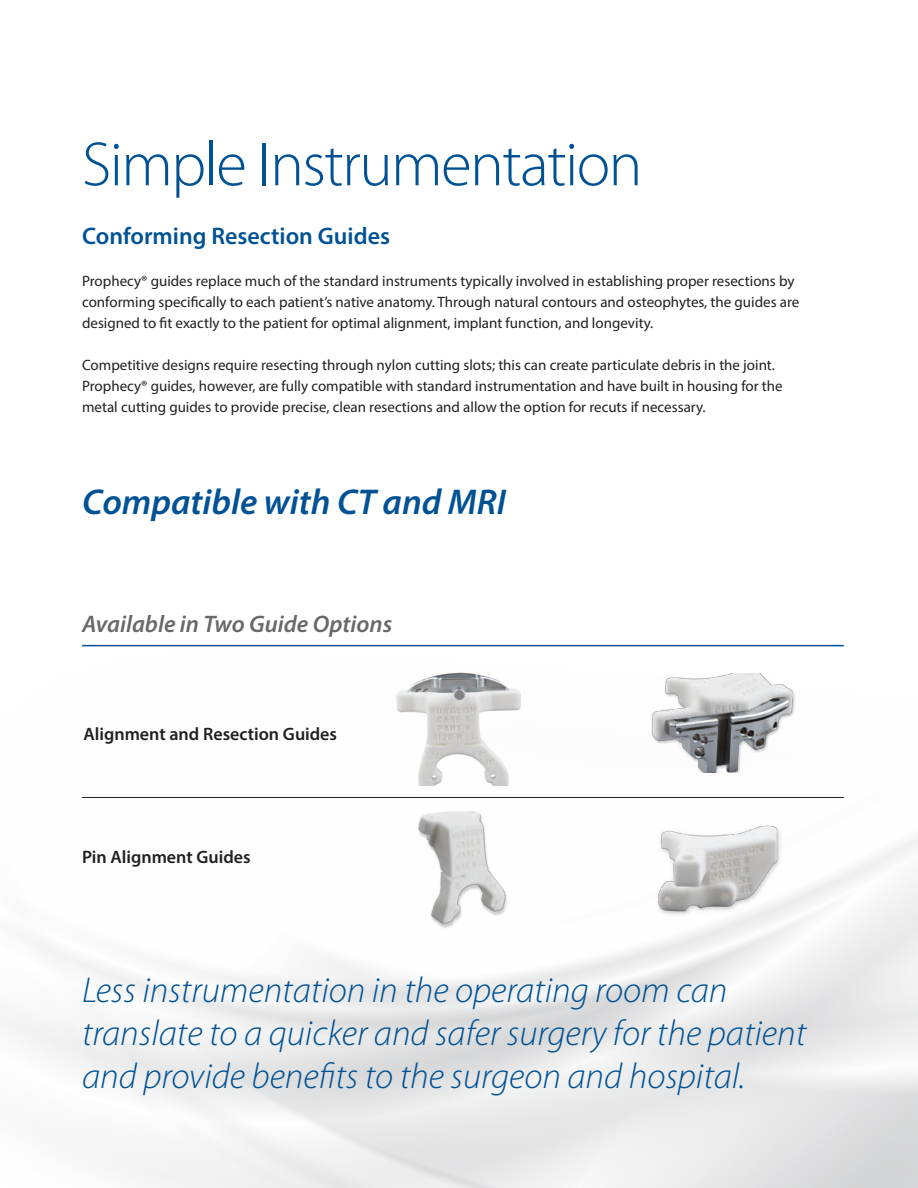
<style>
.page{position:relative;width:918px;height:1188px;background:#fff}
.page>*{position:absolute;margin:0;border:0;box-sizing:border-box;transform-origin:0 0}
.t1{font:300 63px "Myriad Pro";letter-spacing:-.025em;color:#005294}
.t2{font:italic 300 36px/43.2px "Myriad Pro";color:#005294}
.t3{font:italic 600 36px "Myriad Pro";color:#005294}
.t4{font:italic 600 24px "Myriad Pro";color:#69696c}
.t5{font:600 24px "Myriad Pro";color:#005294}
.t6{font:600 18px "Myriad Pro";color:#231f20}
.t7{font:15px/21px "Myriad Pro";color:#231f20}
</style>
<div class="page">
<hr style="left:82px;top:797px;width:762px;height:1px;background:#231f20">
<hr style="left:82px;top:645px;width:762px;height:1px;background:#005294">
<img style="left:396px;top:672px;width:126px;height:114px">
<img style="left:417px;top:811px;width:91px;height:118px">
<img style="left:652px;top:824px;width:143px;height:96px">
<img style="left:650px;top:674px;width:146px;height:99px">
<h1 class="t1" style="left:82px;top:130px;width:562px">Simple Instrumentation</h1>
<h3 class="t5" style="left:82px;top:220px;width:310px">Conforming Resection Guides</h3>
<p class="t7" style="left:82px;top:270px;width:719px">Prophecy® guides replace much of the standard instruments typically involved in establishing proper resections by conforming specifically to each patient’s native anatomy. Through natural contours and osteophytes, the guides are designed to fit exactly to the patient for optimal alignment, implant function, and longevity.</p>
<p class="t7" style="left:82px;top:354px;width:702px">Competitive designs require resecting through nylon cutting slots; this can create particulate debris in the joint.<br>Prophecy® guides, however, are fully compatible with standard instrumentation and have built in housing for the metal cutting guides to provide precise, clean resections and allow the option for recuts if necessary.</p>
<h2 class="t3" style="left:82px;top:479px;width:426px">Compatible with CT and MRI</h2>
<h3 class="t4" style="left:82px;top:608px;width:312px">Available in Two Guide Options</h3>
<p class="t6" style="left:84px;top:722px;width:255px">Alignment and Resection Guides</p>
<p class="t6" style="left:82px;top:846px;width:170px">Pin Alignment Guides</p>
<h2 class="t2" style="left:82px;top:969px;width:726px">Less instrumentation in the operating room can translate to a quicker and safer surgery for the patient and provide benefits to the surgeon and hospital.</h2>
</div>
